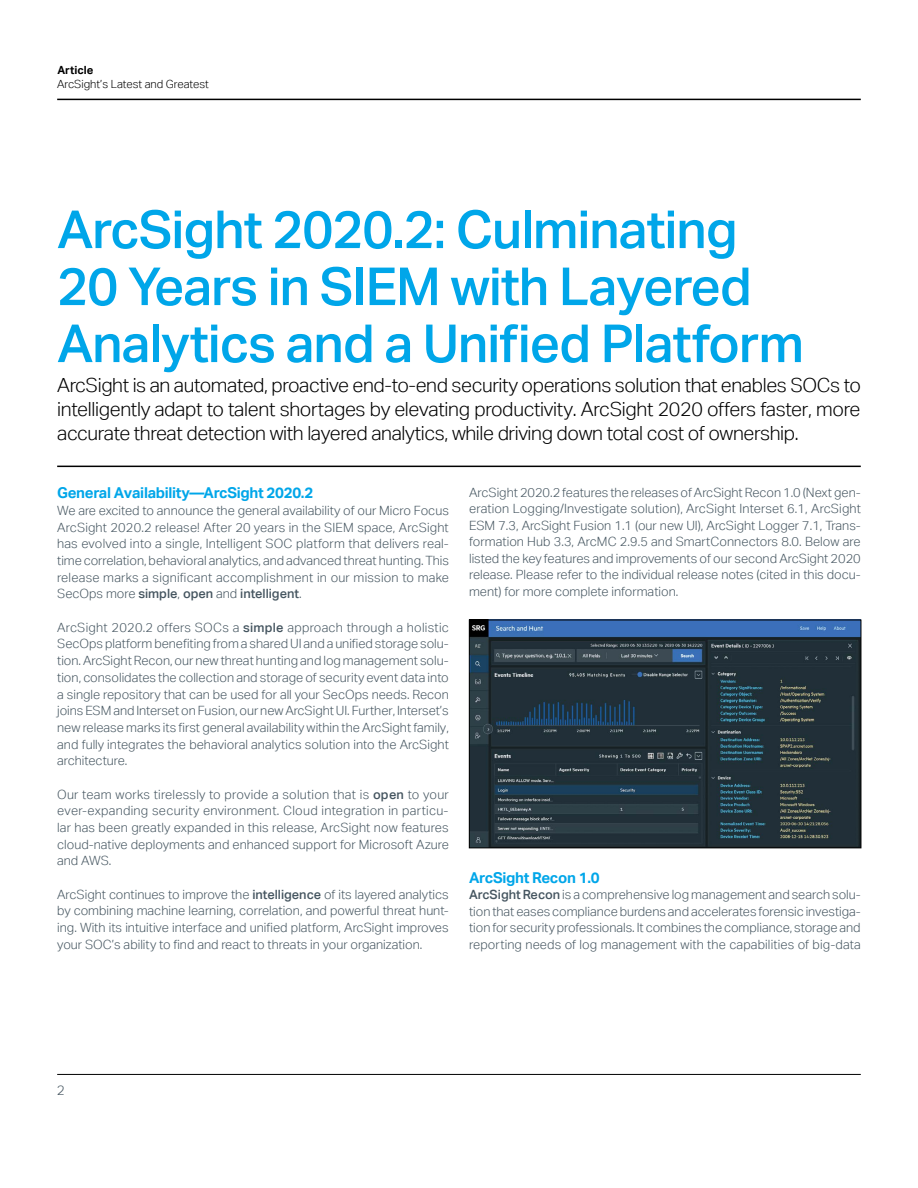
<style>
.page{position:relative;width:918px;height:1188px;background:#fff}
.page>*{position:absolute;margin:0;border:0;box-sizing:border-box;transform-origin:0 0}
.headline_35_38-blue{font:500 52.5px/57px "Aktiv Grotesk";letter-spacing:-.02em;color:#00a6e9}
.intro1_13_16-light{font:300 19.5px/24px "Aktiv Grotesk";letter-spacing:-.02em;color:#000;text-align:justify}
.subhead_10_13-blue{font:700 15px "Aktiv Grotesk";letter-spacing:-.02em;color:#00a6e9}
.t1{font:300 13.5px "Aktiv Grotesk";color:#455560}
.body_8_5_11-grey{font:300 12.75px/16.6px "Aktiv Grotesk";letter-spacing:.01em;color:#455560;text-align:justify}
.t2{font:300 11.25px "Aktiv Grotesk";color:#000}
.t3{font:700 11.25px "Aktiv Grotesk";color:#000}
.s1{font-weight:500}
</style>
<div class="page">
<hr style="left:57px;top:1074px;width:804px;height:1px;background:#000">
<hr style="left:57px;top:99px;width:804px;height:1px;background:#000">
<hr style="left:57px;top:466px;width:804px;height:1px;background:#000">
<img style="left:471px;top:622px;width:388px;height:224px">
<div style="left:469px;top:620px;width:392px;height:228px;border:1px solid #000"></div>
<p class="t3" style="left:57px;top:63px;width:38px">Article</p>
<p class="t2" style="left:57px;top:78px;width:153px">ArcSight’s Latest and Greatest</p>
<p class="headline_35_38-blue" style="left:57px;top:200px;width:748px">ArcSight 2020.2: Culminating<br>20 Years in SIEM with Layered<br>Analytics and a Unified Platform</p>
<p class="intro1_13_16-light" style="left:57px;top:373px;width:805px">ArcSight is an automated, proactive end-to-end security operations solution that enables SOCs to intelligently adapt to talent shortages by elevating productivity. ArcSight 2020 offers faster, more accurate threat detection with layered analytics, while driving down total cost of ownership.</p>
<p class="subhead_10_13-blue" style="left:57px;top:484px;width:258px">General Availability—ArcSight 2020.2</p>
<p class="body_8_5_11-grey" style="left:57px;top:502px;width:393px">We are excited to announce the general availability of our Micro Focus ArcSight 2020.2 release! After 20 years in the SIEM space, ArcSight has evolved into a single, Intelligent SOC platform that delivers real&shy;time correlation, behavioral analytics, and advanced threat hunting. This release marks a significant accomplishment in our mission to make SecOps more <span class="s1">simple</span>, <span class="s1">open</span> and <span class="s1">intelligent</span>.</p>
<p class="body_8_5_11-grey" style="left:57px;top:619px;width:393px">ArcSight 2020.2 offers SOCs a <span class="s1">simple</span> approach through a holistic SecOps platform benefiting from a shared UI and a unified storage solu&shy;tion. ArcSight Recon, our new threat hunting and log management solu&shy;tion, consolidates the collection and storage of security event data into a single repository that can be used for all your SecOps needs. Recon joins ESM and Interset on Fusion, our new ArcSight UI. Further, Interset’s new release marks its first general availability within the ArcSight family, and fully integrates the behavioral analytics solution into the ArcSight architecture.</p>
<p class="body_8_5_11-grey" style="left:57px;top:786px;width:393px;text-align:left">Our team works tirelessly to provide a solution that is <span class="s1">open</span> to your ever-expanding security environment. Cloud integration in particu&shy;lar has been greatly expanded in this release, ArcSight now features cloud-native deployments and enhanced support for Microsoft Azure and AWS.</p>
<p class="body_8_5_11-grey" style="left:57px;top:886px;width:393px">ArcSight continues to improve the <span class="s1">intelligence</span> of its layered analytics by combining machine learning, correlation, and powerful threat hunt&shy;ing. With its intuitive interface and unified platform, ArcSight improves your SOC’s ability to find and react to threats in your organization.</p>
<p class="body_8_5_11-grey" style="left:469px;top:484px;width:393px">ArcSight 2020.2 features the releases of ArcSight Recon 1.0 (Next gen&shy;eration Logging/Investigate solution), ArcSight Interset 6.1, ArcSight ESM 7.3, ArcSight Fusion 1.1 (our new UI), ArcSight Logger 7.1, Trans&shy;formation Hub 3.3, ArcMC 2.9.5 and SmartConnectors 8.0. Below are listed the key features and improvements of our second ArcSight 2020 release. Please refer to the individual release notes (cited in this docu&shy;ment) for more complete information.</p>
<p class="subhead_10_13-blue" style="left:469px;top:868px;width:132px">ArcSight Recon 1.0</p>
<p class="body_8_5_11-grey" style="left:469px;top:886px;width:393px"><span class="s1">ArcSight Recon</span> is a comprehensive log management and search solu&shy;tion that eases compliance burdens and accelerates forensic investiga&shy;tion for security professionals. It combines the compliance, storage and reporting needs of log management with the capabilities of big-data</p>
<p class="t1" style="left:57px;top:1082px;width:9px">2</p>
</div>
